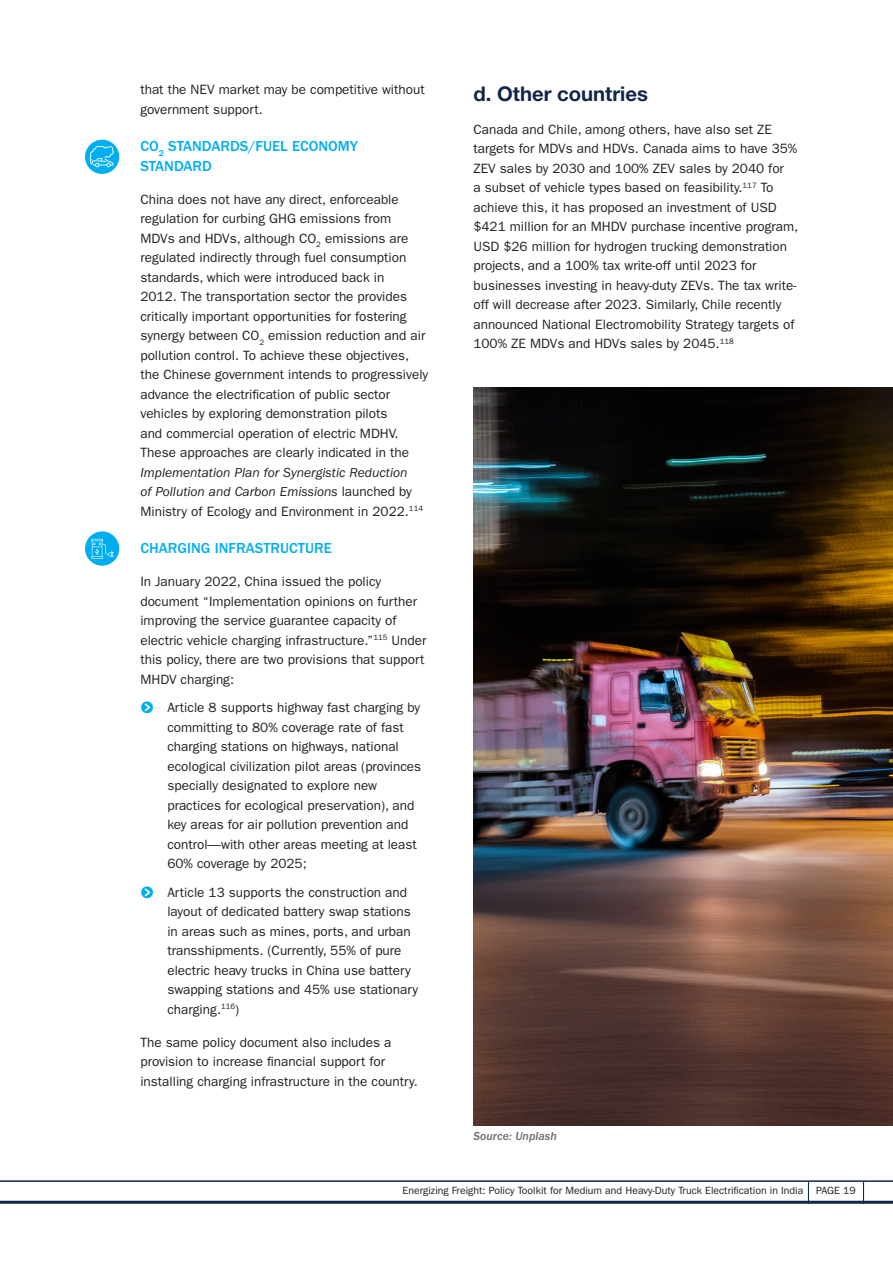
<style>
.page{position:relative;width:893px;height:1263px;background:#fff}
.page>*{position:absolute;margin:0;border:0;box-sizing:border-box;transform-origin:0 0}
.SUB_HEAD_LVL_2{font:700 20.25px "Helvetica Neue";color:#122649}
.body{font:500 15px/19.5px "ITC Franklin Gothic Std";color:#00aeef}
.body-2{font:13.5px/19.5px "ITC Franklin Gothic Std";color:#231f20}
.body-3{font:12px "ITC Franklin Gothic Std Med It";color:#6c6d70}
.t1{font:10.5px "ITC Franklin Gothic Std";color:#231f20}
.s1{font-style:italic}
</style>
<div class="page">
<hr style="left:0;top:1201px;width:893px;height:3px;background:#122649">
<hr style="left:0;top:1180px;width:893px;height:2px;background:#122649">
<svg style="left:863px;top:1182px;width:1px;height:19px"></svg>
<svg style="left:808px;top:1182px;width:1px;height:19px"></svg>
<img style="left:473px;top:387px;width:420px;height:738px">
<div style="left:85px;top:140px;width:34px;height:34px;background:#00aeef;border-radius:50%"></div>
<svg style="left:90px;top:146px;width:24px;height:21px"></svg>
<div style="left:85px;top:531px;width:34px;height:35px;background:#00aeef;border-radius:50%"></div>
<svg style="left:91px;top:539px;width:23px;height:20px"></svg>
<p class="body-2" style="left:140px;top:80px;width:286px">that the NEV market may be competitive without government support.</p>
<p class="body" style="left:140px;top:137px;width:219px">CO<sub>2</sub> STANDARDS/FUEL ECONOMY<br>STANDARD</p>
<p class="body-2" style="left:140px;top:190px;width:289px">China does not have any direct, enforceable regulation for curbing GHG emissions from MDVs and HDVs, although CO<sub>2</sub> emissions are regulated indirectly through fuel consumption standards, which were introduced back in<br>2012. The transportation sector the provides critically important opportunities for fostering synergy between CO<sub>2</sub> emission reduction and air pollution control. To achieve these objectives, the Chinese government intends to progressively advance the electrification of public sector vehicles by exploring demonstration pilots<br>and commercial operation of electric MDHV.<br>These approaches are clearly indicated in the <span class="s1">Implementation Plan for Synergistic Reduction<br>of Pollution and Carbon Emissions</span> launched by Ministry of Ecology and Environment in 2022.<sup>114</sup></p>
<p class="body" style="left:140px;top:539px;width:193px">CHARGING INFRASTRUCTURE</p>
<p class="body-2" style="left:140px;top:572px;width:288px">In January 2022, China issued the policy document “Implementation opinions on further improving the service guarantee capacity of electric vehicle charging infrastructure.”<sup>115</sup> Under this policy, there are two provisions that support MHDV charging:</p>
<p class="body-2" style="left:167px;top:698px;width:255px">Article 8 supports highway fast charging by committing to 80% coverage rate of fast charging stations on highways, national ecological civilization pilot areas (provinces specially designated to explore new practices for ecological preservation), and key areas for air pollution prevention and control—with other areas meeting at least 60% coverage by 2025;</p>
<p class="body-2" style="left:167px;top:883px;width:252px">Article 13 supports the construction and layout of dedicated battery swap stations in areas such as mines, ports, and urban transshipments. (Currently, 55% of pure electric heavy trucks in China use battery swapping stations and 45% use stationary charging.<sup>116</sup>)</p>
<p class="body-2" style="left:140px;top:1033px;width:279px">The same policy document also includes a provision to increase financial support for installing charging infrastructure in the country.</p>
<p class="SUB_HEAD_LVL_2" style="left:473px;top:81px;width:176px">d. Other countries</p>
<p class="body-2" style="left:473px;top:120px;width:326px">Canada and Chile, among others, have also set ZE targets for MDVs and HDVs. Canada aims to have 35% ZEV sales by 2030 and 100% ZEV sales by 2040 for<br>a subset of vehicle types based on feasibility.<sup>117</sup> To achieve this, it has proposed an investment of USD $421 million for an MHDV purchase incentive program, USD $26 million for hydrogen trucking demonstration projects, and a 100% tax write-off until 2023 for businesses investing in heavy-duty ZEVs. The tax write&shy;off will decrease after 2023. Similarly, Chile recently announced National Electromobility Strategy targets of 100% ZE MDVs and HDVs sales by 2045.<sup>118</sup></p>
<p class="body-3" style="left:473px;top:1130px;width:85px">Source: Unplash</p>
<p class="t1" style="left:403px;top:1184px;width:455px">Energizing Freight: Policy Toolkit for Medium and Heavy-Duty Truck Electrification in India PAGE 19</p>
</div>
